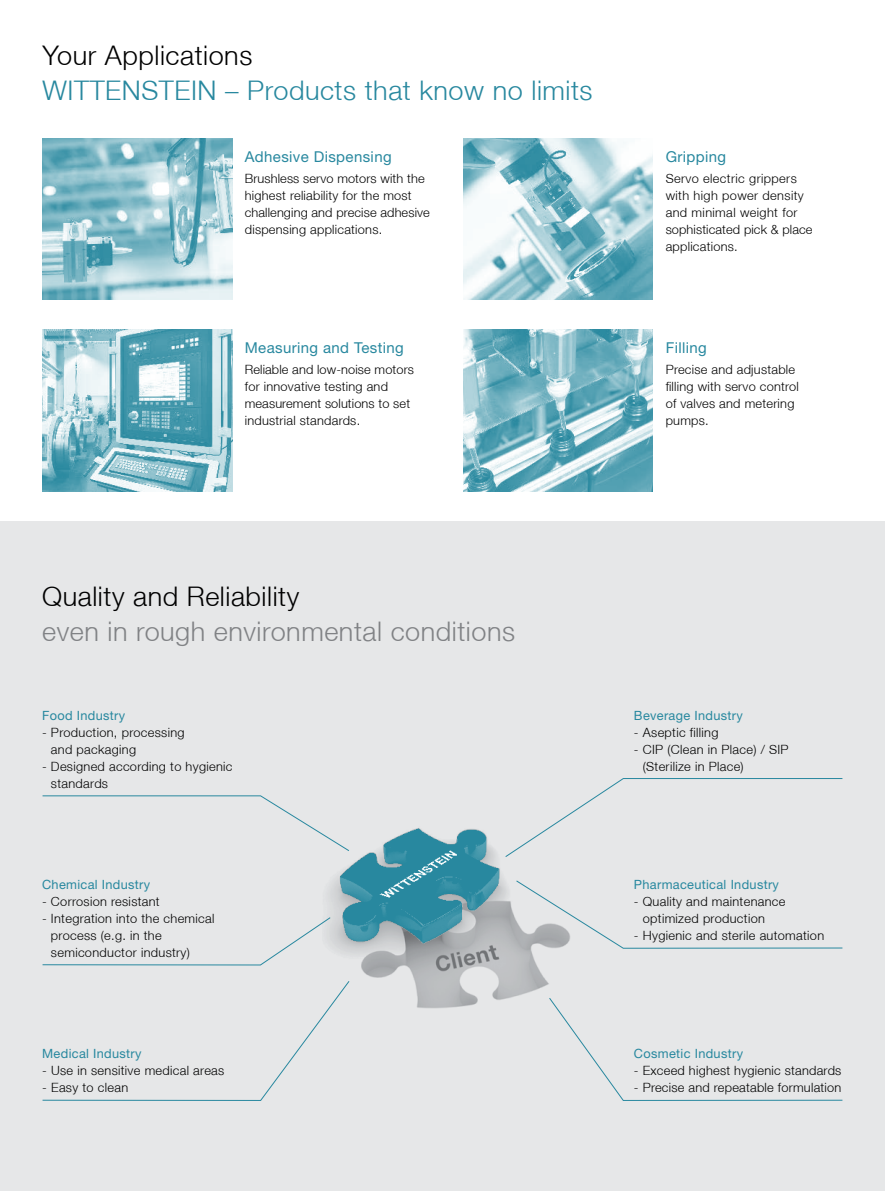
<style>
.page{position:relative;width:885px;height:1191px;background:#fff}
.page>*{position:absolute;margin:0;border:0;box-sizing:border-box;transform-origin:0 0}
.t1{font:300 27px "Helvetica Neue LT";letter-spacing:.02em;color:#000}
.t2{font:300 27px "Helvetica Neue LT";letter-spacing:.02em;color:#28889f}
.t3{font:300 27px "Helvetica Neue LT";letter-spacing:.02em;color:#808285}
.t4{font:15px "Helvetica Neue LT Std";letter-spacing:.025em;color:#28889f}
.t5{font:300 12.75px/17px "Helvetica Neue LT";letter-spacing:.02em;color:#000}
.t6{font:12.75px "Helvetica Neue LT Std";letter-spacing:.025em;color:#28889f}
</style>
<div class="page">
<div style="left:0;top:521px;width:884px;height:670px;background:#e6e7e8"></div>
<img style="left:463px;top:138px;width:190px;height:162px">
<img style="left:43px;top:330px;width:189px;height:161px">
<img style="left:463px;top:330px;width:190px;height:161px">
<img style="left:43px;top:138px;width:189px;height:162px">
<svg style="left:567px;top:778px;width:275px;height:37px"></svg>
<svg style="left:580px;top:1042px;width:262px;height:58px"></svg>
<svg style="left:592px;top:928px;width:250px;height:20px"></svg>
<svg style="left:42px;top:795px;width:268px;height:32px"></svg>
<svg style="left:42px;top:1033px;width:268px;height:67px"></svg>
<img style="left:322px;top:815px;width:261px;height:214px">
<svg style="left:42px;top:917px;width:289px;height:48px"></svg>
<h1 class="t1" style="left:43px;top:39px;width:211px">Your Applications</h1>
<h1 class="t2" style="left:43px;top:73px;width:551px">WITTENSTEIN – Products that know no limits</h1>
<p class="t4" style="left:245px;top:147px;width:148px">Adhesive Dispensing</p>
<p class="t5" style="left:245px;top:170px;width:186px">Brushless servo motors with the highest reliability for the most challenging and precise adhesive dispensing applications.</p>
<p class="t4" style="left:245px;top:339px;width:160px">Measuring and Testing</p>
<p class="t5" style="left:245px;top:361px;width:171px">Reliable and low-noise motors for innovative testing and measurement solutions to set industrial standards.</p>
<p class="t4" style="left:665px;top:147px;width:62px">Gripping</p>
<p class="t5" style="left:665px;top:170px;width:148px">Servo electric grippers with high power density and minimal weight for sophisticated pick &amp; place applications.</p>
<p class="t4" style="left:665px;top:339px;width:43px">Filling</p>
<p class="t5" style="left:665px;top:361px;width:135px">Precise and adjustable filling with servo control of valves and metering pumps.</p>
<h1 class="t1" style="left:42px;top:580px;width:258px">Quality and Reliability</h1>
<h1 class="t3" style="left:42px;top:614px;width:474px">even in rough environmental conditions</h1>
<p class="t6" style="left:42px;top:707px;width:84px">Food Industry</p>
<p class="t5" style="left:51px;top:723px;width:135px;text-indent:-9px">- Production, processing and packaging</p>
<p class="t5" style="left:51px;top:757px;width:183px;text-indent:-9px">- Designed according to hygienic standards</p>
<p class="t6" style="left:42px;top:876px;width:110px">Chemical Industry</p>
<p class="t5" style="left:42px;top:892px;width:119px">- Corrosion resistant</p>
<p class="t5" style="left:51px;top:909px;width:165px;text-indent:-9px">- Integration into the chemical process (e.g. in the semiconductor industry)</p>
<p class="t6" style="left:42px;top:1046px;width:101px">Medical Industry</p>
<p class="t5" style="left:42px;top:1061px;width:184px">- Use in sensitive medical areas</p>
<p class="t5" style="left:42px;top:1078px;width:87px">- Easy to clean</p>
<p class="t6" style="left:634px;top:707px;width:110px">Beverage Industry</p>
<p class="t5" style="left:634px;top:723px;width:86px">- Aseptic filling</p>
<p class="t5" style="left:642px;top:740px;width:147px;text-indent:-9px">- CIP (Clean in Place) / SIP (Sterilize in Place)</p>
<p class="t6" style="left:634px;top:876px;width:146px">Pharmaceutical Industry</p>
<p class="t5" style="left:642px;top:892px;width:144px;text-indent:-9px">- Quality and maintenance optimized production</p>
<p class="t5" style="left:634px;top:926px;width:192px">- Hygienic and sterile automation</p>
<p class="t6" style="left:634px;top:1046px;width:111px">Cosmetic Industry</p>
<p class="t5" style="left:634px;top:1061px;width:209px">- Exceed highest hygienic standards</p>
<p class="t5" style="left:634px;top:1078px;width:209px">- Precise and repeatable formulation</p>
</div>
